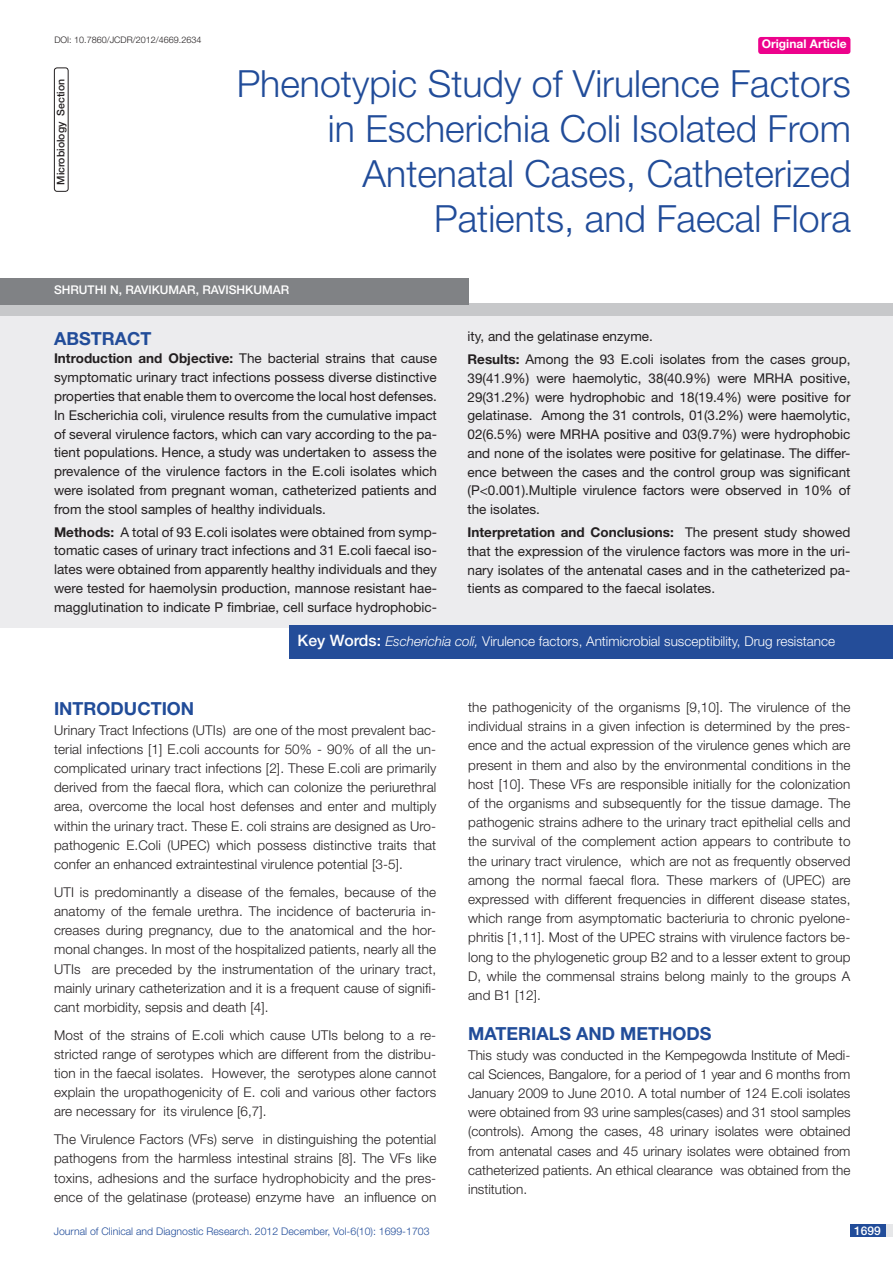
<style>
.page{position:relative;width:893px;height:1263px;background:#fff}
.page>*{position:absolute;margin:0;border:0;box-sizing:border-box;transform-origin:0 0}
.t1{font:300 37.5px/45px "Helvetica Neue";color:#214c99;text-align:right}
.Level_1{font:700 18px "Helvetica Neue";color:#214c99}
.Abstract_head{font:700 18px "Helvetica Neue";color:#214c99}
.Body_text{font:300 13.5px/19.2px "Helvetica Neue";letter-spacing:.01em;color:#231f20;text-align:justify}
.Abstract_text{font:13.5px/18.8px "Helvetica Neue";color:#231f20;text-align:justify}
.t2{font:300 13.5px "Helvetica Neue";color:#fff}
.Author{font:500 12px "Helvetica Neue";color:#fff}
.t3{font:700 12px "Helvetica Neue";color:#fff}
.t4{font:300 10.5px "Helvetica Neue";color:#214c99}
.t5{font:500 10.5px "Helvetica Neue";color:#231f20}
.DOI{font:300 9px "Helvetica Neue";color:#231f20}
.s1{color:#244d99}
.s2{font-weight:700}
.s3{font-weight:500;font-size:15.75px}
.s4{font-style:italic}
</style>
<div class="page">
<div style="left:850px;top:1224px;width:43px;height:13px;background:#e6e7e9"></div>
<div style="left:850px;top:1224px;width:35px;height:13px;background:#214c99"></div>
<div style="left:758px;top:37px;width:92px;height:17px;background:#ed028c;border-radius:3px"></div>
<div style="left:0;top:307px;width:893px;height:320px;background:#ececee"></div>
<div style="left:0;top:304px;width:893px;height:12px;background:#c7c8ca"></div>
<div style="left:289px;top:625px;width:604px;height:33px;background:#244d99"></div>
<div style="left:0;top:278px;width:468px;height:27px;background:#808285"></div>
<div style="left:54px;top:68px;width:15px;height:124px;border:1px solid #231f20;border-radius:3px"></div>
<p class="DOI" style="left:54px;top:35px;width:148px">DOI: 10.7860/JCDR/2012/4669.2634</p>
<p class="t3" style="left:762px;top:37px;width:87px">Original Article</p>
<p class="t1" style="left:237px;top:60px;width:616px">Phenotypic Study of Virulence Factors in Escherichia Coli Isolated From Antenatal Cases, Catheterized Patients, and Faecal Flora</p>
<p class="t5" style="left:54px;top:185px;width:107px;rotate:-90deg">MICROBIOLOGY SECTION</p>
<p class="Author" style="left:54px;top:283px;width:237px">SHRUTHI N, RAVIKUMAR, RAVISHKUMAR</p>
<p class="Abstract_head" style="left:54px;top:327px;width:99px">ABST<span class="s1">RAC</span>T</p>
<p class="Abstract_text" style="left:54px;top:349px;width:384px"><span class="s2">Introduction and Objective:</span> The bacterial strains that cause symptomatic urinary tract infections possess diverse distinctive properties that enable them to overcome the local host defenses.<br>In Escherichia coli, virulence results from the cumulative impact of several virulence factors, which can vary according to the pa&shy;tient populations. Hence, a study was undertaken to assess the prevalence of the virulence factors in the E.coli isolates which were isolated from pregnant woman, catheterized patients and from the stool samples of healthy individuals.</p>
<p class="Abstract_text" style="left:54px;top:522px;width:384px"><span class="s2">Methods:</span> A total of 93 E.coli isolates were obtained from symp&shy;tomatic cases of urinary tract infections and 31 E.coli faecal iso&shy;lates were obtained from apparently healthy individuals and they were tested for haemolysin production, mannose resistant hae&shy;magglutination to indicate P fimbriae, cell surface hydrophobic-</p>
<p class="Abstract_text" style="left:468px;top:327px;width:187px">ity, and the gelatinase enzyme.</p>
<p class="Abstract_text" style="left:468px;top:350px;width:384px"><span class="s2">Results:</span> Among the 93 E.coli isolates from the cases group, 39(41.9%) were haemolytic, 38(40.9%) were MRHA positive, 29(31.2%) were hydrophobic and 18(19.4%) were positive for gelatinase. Among the 31 controls, 01(3.2%) were haemolytic, 02(6.5%) were MRHA positive and 03(9.7%) were hydrophobic and none of the isolates were positive for gelatinase. The differ&shy;ence between the cases and the control group was significant (P&lt;0.001).Multiple virulence factors were observed in 10% of the isolates.</p>
<p class="Abstract_text" style="left:468px;top:523px;width:384px"><span class="s2">Interpretation and Conclusions:</span> The present study showed that the expression of the virulence factors was more in the uri&shy;nary isolates of the antenatal cases and in the catheterized pa&shy;tients as compared to the faecal isolates.</p>
<p class="t2" style="left:298px;top:633px;width:539px"><span class="s3">KEY WORDS:</span> <span class="s4">Escherichia coli,</span> Virulence factors, Antimicrobial susceptibility, Drug resistance</p>
<p class="Level_1" style="left:54px;top:698px;width:33px">Intro</p>
<p class="Level_1" style="left:111px;top:698px;width:39px">ductio</p>
<p class="Level_1" style="left:181px;top:698px;width:15px">n</p>
<p class="Body_text" style="left:54px;top:720px;width:384px">Urinary Tract Infections (UTIs) are one of the most prevalent bac&shy;terial infections [1] E.coli accounts for 50% - 90% of all the un&shy;complicated urinary tract infections [2]. These E.coli are primarily derived from the faecal flora, which can colonize the periurethral area, overcome the local host defenses and enter and multiply within the urinary tract. These E. coli strains are designed as Uro&shy;pathogenic E.Coli (UPEC) which possess distinctive traits that confer an enhanced extraintestinal virulence potential [3-5].</p>
<p class="Body_text" style="left:54px;top:882px;width:384px">UTI is predominantly a disease of the females, because of the anatomy of the female urethra. The incidence of bacteruria in&shy;creases during pregnancy, due to the anatomical and the hor&shy;monal changes. In most of the hospitalized patients, nearly all the UTIs are preceded by the instrumentation of the urinary tract, mainly urinary catheterization and it is a frequent cause of signifi&shy;cant morbidity, sepsis and death [4].</p>
<p class="Body_text" style="left:54px;top:1025px;width:384px">Most of the strains of E.coli which cause UTIs belong to a re&shy;stricted range of serotypes which are different from the distribu&shy;tion in the faecal isolates. However, the serotypes alone cannot explain the uropathogenicity of E. coli and various other factors are necessary for its virulence [6,7].</p>
<p class="Body_text" style="left:54px;top:1129px;width:384px">The Virulence Factors (VFs) serve in distinguishing the potential pathogens from the harmless intestinal strains [8]. The VFs like toxins, adhesions and the surface hydrophobicity and the pres&shy;ence of the gelatinase (protease) enzyme have an influence on</p>
<p class="Body_text" style="left:468px;top:697px;width:384px">the pathogenicity of the organisms [9,10]. The virulence of the individual strains in a given infection is determined by the pres&shy;ence and the actual expression of the virulence genes which are present in them and also by the environmental conditions in the host [10]. These VFs are responsible initially for the colonization of the organisms and subsequently for the tissue damage. The pathogenic strains adhere to the urinary tract epithelial cells and the survival of the complement action appears to contribute to the urinary tract virulence, which are not as frequently observed among the normal faecal flora. These markers of (UPEC) are expressed with different frequencies in different disease states, which range from asymptomatic bacteriuria to chronic pyelone&shy;phritis [1,11]. Most of the UPEC strains with virulence factors be&shy;long to the phylogenetic group B2 and to a lesser extent to group D, while the commensal strains belong mainly to the groups A and B1 [12].</p>
<p class="Level_1" style="left:468px;top:1023px;width:245px">MATERIALS AND METHODS</p>
<p class="Body_text" style="left:468px;top:1045px;width:384px">This study was conducted in the Kempegowda Institute of Medi&shy;cal Sciences, Bangalore, for a period of 1 year and 6 months from January 2009 to June 2010. A total number of 124 E.coli isolates were obtained from 93 urine samples(cases) and 31 stool samples (controls). Among the cases, 48 urinary isolates were obtained from antenatal cases and 45 urinary isolates were obtained from catheterized patients. An ethical clearance was obtained from the institution.</p>
<p class="t4" style="left:54px;top:1225px;width:377px">Journal of Clinical and Diagnostic Research. 2012 December, Vol-6(10): 1699-1703</p>
<p class="Author" style="left:854px;top:1223px;width:28px">1699</p>
</div>
